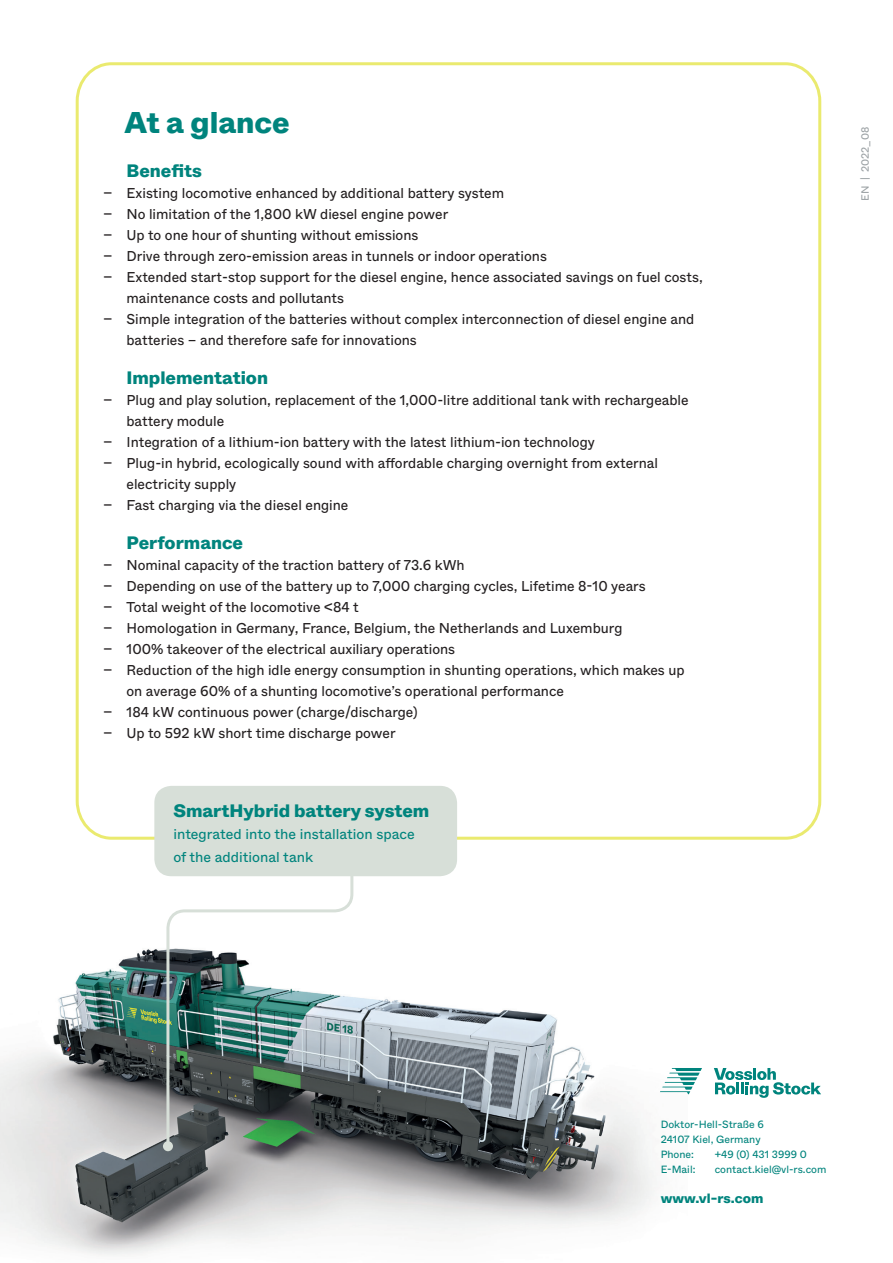
<style>
.page{position:relative;width:893px;height:1263px;background:#fff}
.page>*{position:absolute;margin:0;border:0;box-sizing:border-box;transform-origin:0 0}
.t1{font:800 30px "Vossloh Rolling Stock Whyte";color:#00847d}
.t2{font:800 18px "Vossloh Rolling Stock Whyte";color:#00847d}
.t3{font:14.25px "Vossloh Rolling Stock Whyte";color:#231f20}
.t4{font:14.25px/22.5px "Vossloh Rolling Stock Whyte";color:#00847d}
.t5{font:800 13.5px "Vossloh Rolling Stock Whyte";color:#00847d}
.t6{font:10.5px/15px "Vossloh Rolling Stock Whyte";color:#00847d}
.t7{font:10.5px "Vossloh Rolling Stock Whyte";color:#9ba1a4}
</style>
<div class="page">
<img style="left:0;top:949px;width:655px;height:307px">
<svg style="left:714px;top:1068px;width:107px;height:30px"></svg>
<svg style="left:660px;top:1068px;width:42px;height:26px"></svg>
<div style="left:154px;top:786px;width:303px;height:90px;background:#d7dfd8;border-radius:17px"></div>
<svg style="left:165px;top:875px;width:190px;height:272px"></svg>
<div style="left:163px;top:1141px;width:10px;height:10px;background:#d7dfd8;border-radius:50%"></div>
<h1 class="t1" style="left:124px;top:102px;width:167px">At a glance</h1>
<p class="t2" style="left:126px;top:159px;width:77px">Benefits</p>
<p class="t3" style="left:103px;top:184px;width:403px">− Existing locomotive enhanced by additional battery system</p>
<p class="t3" style="left:103px;top:205px;width:347px">− No limitation of the 1,800 kW diesel engine power</p>
<p class="t3" style="left:103px;top:226px;width:317px">− Up to one hour of shunting without emissions</p>
<p class="t3" style="left:103px;top:247px;width:445px">− Drive through zero-emission areas in tunnels or indoor operations</p>
<p class="t3" style="left:103px;top:268px;width:601px">− Extended start-stop support for the diesel engine, hence associated savings on fuel costs,</p>
<p class="t3" style="left:127px;top:289px;width:219px">maintenance costs and pollutants</p>
<p class="t3" style="left:103px;top:310px;width:593px">− Simple integration of the batteries without complex interconnection of diesel engine and</p>
<p class="t3" style="left:126px;top:331px;width:292px">batteries – and therefore safe for innovations</p>
<p class="t2" style="left:126px;top:366px;width:143px">Implementation</p>
<p class="t3" style="left:103px;top:391px;width:587px">− Plug and play solution, replacement of the 1,000-litre additional tank with rechargeable</p>
<p class="t3" style="left:127px;top:412px;width:99px">battery module</p>
<p class="t3" style="left:103px;top:433px;width:493px">− Integration of a lithium-ion battery with the latest lithium-ion technology</p>
<p class="t3" style="left:103px;top:454px;width:556px">− Plug-in hybrid, ecologically sound with affordable charging overnight from external</p>
<p class="t3" style="left:127px;top:475px;width:111px">electricity supply</p>
<p class="t3" style="left:103px;top:496px;width:247px">− Fast charging via the diesel engine</p>
<p class="t2" style="left:126px;top:531px;width:118px">Performance</p>
<p class="t3" style="left:103px;top:556px;width:363px">− Nominal capacity of the traction battery of 73.6 kWh</p>
<p class="t3" style="left:103px;top:577px;width:544px">− Depending on use of the battery up to 7,000 charging cycles, Lifetime 8-10 years</p>
<p class="t3" style="left:103px;top:598px;width:257px">− Total weight of the locomotive &lt;84 t</p>
<p class="t3" style="left:103px;top:619px;width:521px">− Homologation in Germany, France, Belgium, the Netherlands and Luxemburg</p>
<p class="t3" style="left:103px;top:640px;width:354px">− 100% takeover of the electrical auxiliary operations</p>
<p class="t3" style="left:103px;top:661px;width:583px">− Reduction of the high idle energy consumption in shunting operations, which makes up</p>
<p class="t3" style="left:126px;top:682px;width:439px">on average 60% of a shunting locomotive’s operational performance</p>
<p class="t3" style="left:103px;top:703px;width:316px">− 184 kW continuous power (charge/discharge)</p>
<p class="t3" style="left:103px;top:724px;width:294px">− Up to 592 kW short time discharge power</p>
<p class="t2" style="left:173px;top:798px;width:257px">SmartHybrid battery system</p>
<p class="t4" style="left:173px;top:823px;width:243px">integrated into the installation space of the additional tank</p>
<p class="t7" style="left:858px;top:201px;width:76px;rotate:-90deg">EN | 2022_08</p>
<p class="t6" style="left:661px;top:1117px;width:105px">Doktor-Hell-Straße 6<br>24107 Kiel, Germany<br>Phone:</p>
<p class="t6" style="left:715px;top:1147px;width:94px">+49 (0) 431 3999 0</p>
<p class="t6" style="left:661px;top:1162px;width:36px">E-Mail:</p>
<p class="t6" style="left:715px;top:1162px;width:113px">contact.kiel@vl-rs.com</p>
<p class="t5" style="left:661px;top:1190px;width:104px">www.vl-rs.com</p>
</div>
